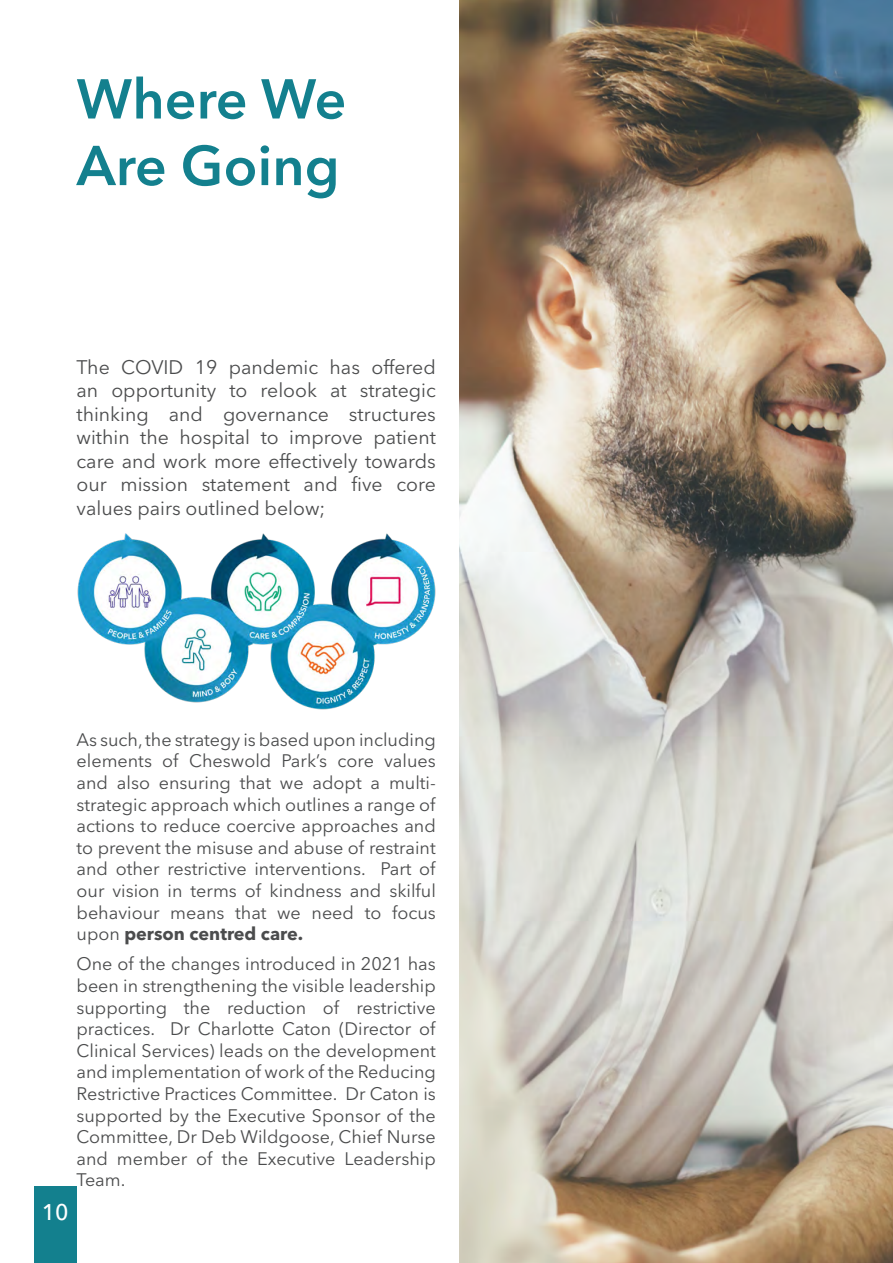
<style>
.page{position:relative;width:893px;height:1263px;background:#fff}
.page>*{position:absolute;margin:0;border:0;box-sizing:border-box;transform-origin:0 0}
.t1{font:600 55.5px/66.6px "Avenir Next LT Pro";color:#13808e}
.t2{font:500 22.5px "Avenir Next LT Pro";color:#fff}
.t3{font:19.5px/23.4px "Avenir Next LT Pro";color:#4b4c4d;text-align:justify}
.t4{font:18px/21.6px "Avenir Next LT Pro";color:#4b4c4d;text-align:justify}
.s1{font-weight:700}
</style>
<div class="page">
<img style="left:459px;top:0;width:434px;height:1263px">
<div style="left:34px;top:1186px;width:43px;height:77px;background:#13808e"></div>
<img style="left:77px;top:534px;width:359px;height:176px">
<p class="t1" style="left:77px;top:66px;width:271px">Where We<br>Are Going</p>
<p class="t3" style="left:77px;top:356px;width:361px">The COVID 19 pandemic has offered an opportunity to relook at strategic thinking and governance structures within the hospital to improve patient care and work more effectively towards our mission statement and five core values pairs outlined below;</p>
<p class="t2" style="left:42px;top:1199px;width:28px">10</p>
<p class="t4" style="left:77px;top:729px;width:361px">As such, the strategy is based upon including elements of Cheswold Park’s core values and also ensuring that we adopt a multi&shy;strategic approach which outlines a range of actions to reduce coercive approaches and to prevent the misuse and abuse of restraint and other restrictive interventions. Part of our vision in terms of kindness and skilful behaviour means that we need to focus upon <span class="s1">person centred care.</span></p>
<p class="t4" style="left:77px;top:953px;width:361px">One of the changes introduced in 2021 has been in strengthening the visible leadership supporting the reduction of restrictive practices. Dr Charlotte Caton (Director of Clinical Services) leads on the development and implementation of work of the Reducing Restrictive Practices Committee. Dr Caton is supported by the Executive Sponsor of the Committee, Dr Deb Wildgoose, Chief Nurse and member of the Executive Leadership Team.</p>
</div>
